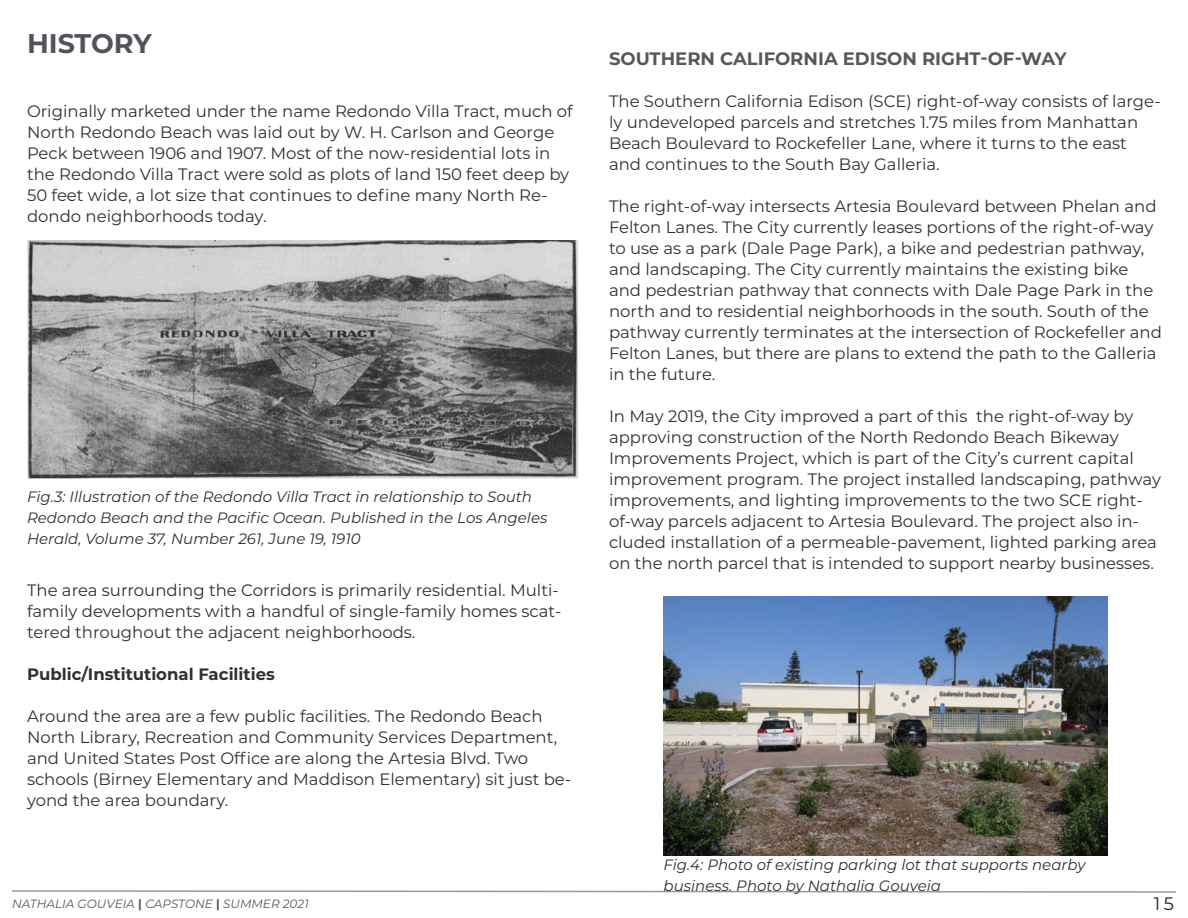
<style>
.page{position:relative;width:1188px;height:918px;background:#fff}
.page>*{position:absolute;margin:0;border:0;box-sizing:border-box;transform-origin:0 0}
.Page_title{font:700 27px "Montserrat";letter-spacing:-.005em;color:#50545a}
.Bolder_TOPIC{font:700 18px "Montserrat";color:#57585a}
.t1{font:18px "Montserrat";color:#231f20}
.Lower_case_descr__te{font:16.5px/21px "Montserrat";color:#312f30}
.Lower_case_descr__te-2{font:700 16.5px "Montserrat";color:#312f30}
.Legend_text{font:italic 15px/21px "Montserrat";color:#312f30}
.t2{font:italic 12px "Montserrat";color:#57585a}
.s1{font-weight:700;font-style:normal}
</style>
<div class="page">
<svg style="left:12px;top:890px;width:1164px;height:3px"></svg>
<img style="left:27px;top:240px;width:552px;height:239px">
<img style="left:664px;top:597px;width:443px;height:258px">
<p class="Page_title" style="left:27px;top:24px;width:126px">HISTORY</p>
<p class="Lower_case_descr__te" style="left:27px;top:100px;width:547px">Originally marketed under the name Redondo Villa Tract, much of North Redondo Beach was laid out by W. H. Carlson and George Peck between 1906 and 1907. Most of the now-residential lots in the Redondo Villa Tract were sold as plots of land 150 feet deep by 50 feet wide, a lot size that continues to define many North Re&shy;dondo neighborhoods today.</p>
<p class="Legend_text" style="left:27px;top:485px;width:522px">Fig.3: Illustration of the Redondo Villa Tract in relationship to South<br>Redondo Beach and the Pacific Ocean. Published in the Los Angeles<br>Herald, Volume 37, Number 261, June 19, 1910</p>
<p class="Lower_case_descr__te" style="left:27px;top:579px;width:536px">The area surrounding the Corridors is primarily residential. Multi&shy;family developments with a handful of single-family homes scat&shy;tered throughout the adjacent neighborhoods.</p>
<p class="Lower_case_descr__te-2" style="left:27px;top:663px;width:249px">Public/Institutional Facilities</p>
<p class="Lower_case_descr__te" style="left:27px;top:705px;width:546px">Around the area are a few public facilities. The Redondo Beach North Library, Recreation and Community Services Department, and United States Post Office are along the Artesia Blvd. Two schools (Birney Elementary and Maddison Elementary) sit just be&shy;yond the area boundary.</p>
<p class="Bolder_TOPIC" style="left:609px;top:46px;width:459px">SOUTHERN CALIFORNIA EDISON RIGHT-OF-WAY</p>
<p class="Lower_case_descr__te" style="left:609px;top:90px;width:553px">The Southern California Edison (SCE) right-of-way consists of large&shy;ly undeveloped parcels and stretches 1.75 miles from Manhattan Beach Boulevard to Rockefeller Lane, where it turns to the east and continues to the South Bay Galleria.</p>
<p class="Lower_case_descr__te" style="left:609px;top:195px;width:555px">The right-of-way intersects Artesia Boulevard between Phelan and Felton Lanes. The City currently leases portions of the right-of-way to use as a park (Dale Page Park), a bike and pedestrian pathway, and landscaping. The City currently maintains the existing bike and pedestrian pathway that connects with Dale Page Park in the north and to residential neighborhoods in the south. South of the pathway currently terminates at the intersection of Rockefeller and Felton Lanes, but there are plans to extend the path to the Galleria in the future.</p>
<p class="Lower_case_descr__te" style="left:609px;top:406px;width:553px">In May 2019, the City improved a part of this the right-of-way by approving construction of the North Redondo Beach Bikeway Improvements Project, which is part of the City’s current capital improvement program. The project installed landscaping, pathway improvements, and lighting improvements to the two SCE right&shy;of-way parcels adjacent to Artesia Boulevard. The project also in&shy;cluded installation of a permeable-pavement, lighted parking area on the north parcel that is intended to support nearby businesses.</p>
<p class="Legend_text" style="left:664px;top:854px;width:423px">Fig.4: Photo of existing parking lot that supports nearby business. Photo by Nathalia Gouveia</p>
<p class="t2" style="left:12px;top:895px;width:298px">NATHALIA GOUVEIA <span class="s1">|</span> CAPSTONE <span class="s1">|</span> SUMMER 2021</p>
<p class="t1" style="left:1154px;top:891px;width:22px">15</p>
</div>
